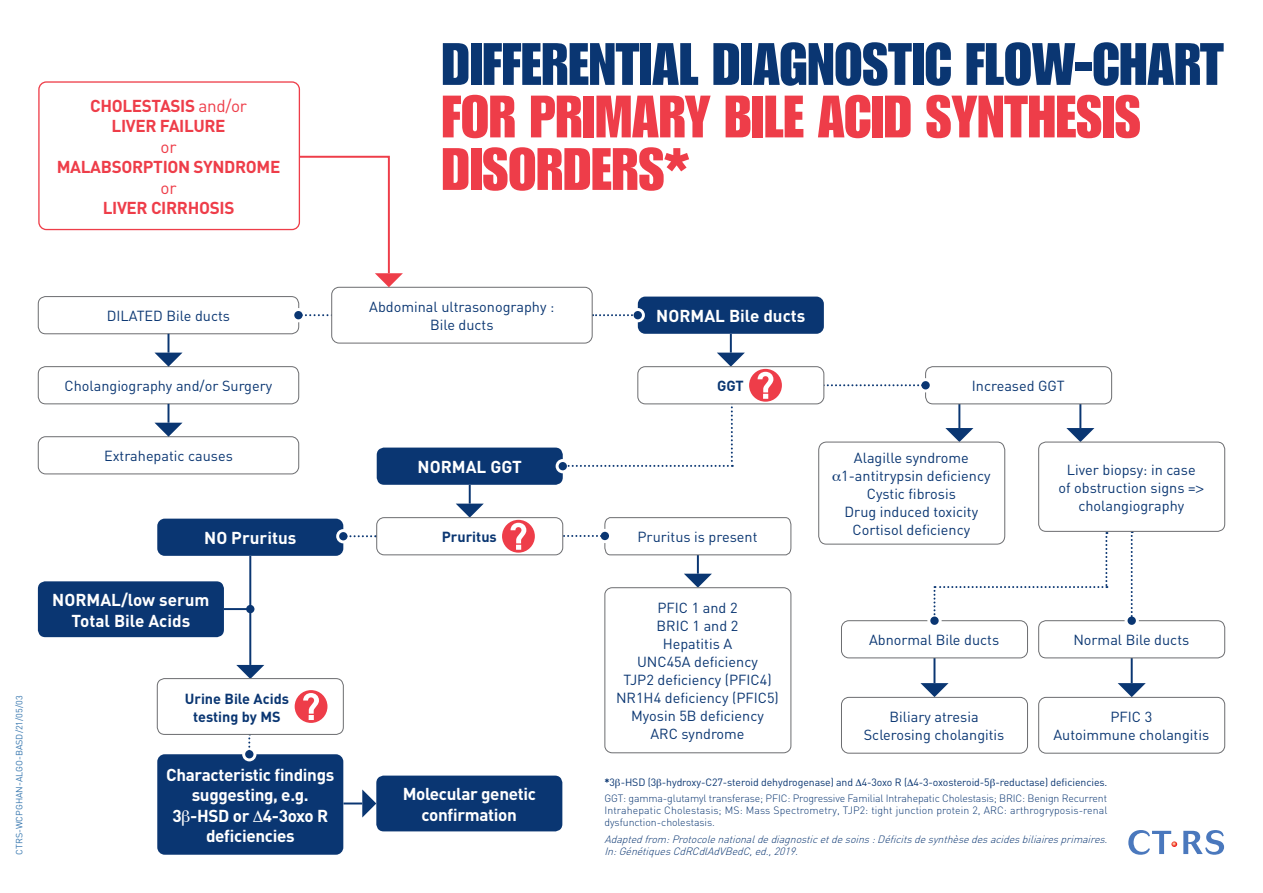
<style>
.page{position:relative;width:1263px;height:893px;background:#fff}
.page>*{position:absolute;margin:0;border:0;box-sizing:border-box;transform-origin:0 0}
.t1{font:58.5px/52.5px "Impact";letter-spacing:-.005em;color:#ee3d49}
.t2{font:700 17.1px/20.5px "DIN";letter-spacing:-.02em;color:#fff;text-align:center}
.t3{font:700 17.1px/20.4px "DIN";letter-spacing:-.02em;color:#ee3d49;text-align:center}
.t4{font:700 17.1px "DIN";color:#fff}
.t5{font:17.1px "DIN";color:#ee3d49}
.t6{font:14.4px/18px "DIN";color:#0a3672;text-align:center}
.t7{font:700 14.4px/18px "DIN";color:#0a3672;text-align:center}
.t8{font:300 10.5px/12px "DIN";letter-spacing:-.005em;color:#0a3672;text-align:justify}
.t9{font:italic 300 10.5px/12px "DIN";color:#0a3672}
.t10{font:10.5px "DIN";letter-spacing:-.01em;color:#0a3672}
.t11{font:9px "DIN";color:#3676ae}
.s1{font-weight:400}
.s2{color:#0a3672}
.s3{font-family:"Helvetica Neue"}
.s4{font-weight:700}
</style>
<div class="page">
<hr style="left:958px;top:404px;width:2px;height:24px;background:#0a3672">
<hr style="left:933px;top:658px;width:2px;height:25px;background:#0a3672">
<hr style="left:1131px;top:658px;width:2px;height:25px;background:#0a3672">
<hr style="left:1079px;top:404px;width:2px;height:24px;background:#0a3672">
<svg style="left:343px;top:789px;width:33px;height:28px"></svg>
<svg style="left:717px;top:334px;width:28px;height:32px"></svg>
<svg style="left:945px;top:428px;width:28px;height:14px"></svg>
<svg style="left:920px;top:683px;width:28px;height:14px"></svg>
<svg style="left:1118px;top:683px;width:28px;height:14px"></svg>
<svg style="left:1066px;top:428px;width:28px;height:14px"></svg>
<div style="left:925px;top:366px;width:187px;height:38px;border:1px solid #6c6d70;border-radius:7px"></div>
<svg style="left:243px;top:602px;width:14px;height:14px"></svg>
<div style="left:157px;top:519px;width:186px;height:37px;background:#0a3672;border-radius:7px"></div>
<div style="left:38px;top:581px;width:186px;height:56px;background:#0a3672;border-radius:7px"></div>
<div style="left:157px;top:754px;width:186px;height:101px;background:#0a3672;border-radius:7px"></div>
<div style="left:376px;top:776px;width:186px;height:55px;background:#0a3672;border-radius:7px"></div>
<div style="left:638px;top:297px;width:186px;height:37px;background:#0a3672;border-radius:7px"></div>
<div style="left:841px;top:620px;width:187px;height:38px;border:1px solid #6c6d70;border-radius:7px"></div>
<div style="left:841px;top:697px;width:187px;height:56px;border:1px solid #6c6d70;border-radius:7px"></div>
<div style="left:1038px;top:620px;width:187px;height:38px;border:1px solid #6c6d70;border-radius:7px"></div>
<div style="left:1038px;top:697px;width:187px;height:56px;border:1px solid #6c6d70;border-radius:7px"></div>
<div style="left:604px;top:587px;width:187px;height:166px;border:1px solid #6c6d70;border-radius:7px"></div>
<div style="left:38px;top:296px;width:261px;height:38px;border:1px solid #6c6d70;border-radius:7px"></div>
<div style="left:38px;top:366px;width:261px;height:38px;border:1px solid #6c6d70;border-radius:7px"></div>
<div style="left:38px;top:436px;width:261px;height:38px;border:1px solid #6c6d70;border-radius:7px"></div>
<div style="left:927px;top:614px;width:15px;height:14px;background:#fff;border-radius:50%"></div>
<div style="left:1124px;top:614px;width:15px;height:14px;background:#fff;border-radius:50%"></div>
<div style="left:291px;top:308px;width:15px;height:14px;background:#fff;border-radius:50%"></div>
<svg style="left:336px;top:529px;width:14px;height:14px"></svg>
<svg style="left:631px;top:308px;width:14px;height:14px"></svg>
<div style="left:918px;top:378px;width:15px;height:14px;background:#fff;border-radius:50%"></div>
<svg style="left:930px;top:616px;width:9px;height:9px"></svg>
<svg style="left:1127px;top:616px;width:9px;height:9px"></svg>
<div style="left:294px;top:311px;width:9px;height:8px;background:#0a3672;border-radius:50%"></div>
<div style="left:339px;top:532px;width:8px;height:8px;background:#0a3672;border-radius:50%"></div>
<div style="left:634px;top:311px;width:8px;height:8px;background:#0a3672;border-radius:50%"></div>
<div style="left:921px;top:381px;width:9px;height:8px;background:#0a3672;border-radius:50%"></div>
<svg style="left:1131px;top:532px;width:2px;height:90px"></svg>
<svg style="left:302px;top:314px;width:29px;height:2px"></svg>
<svg style="left:347px;top:535px;width:29px;height:2px"></svg>
<svg style="left:592px;top:314px;width:42px;height:2px"></svg>
<svg style="left:824px;top:384px;width:98px;height:2px"></svg>
<div style="left:377px;top:448px;width:186px;height:37px;background:#0a3672;border-radius:7px"></div>
<div style="left:376px;top:517px;width:187px;height:38px;border:1px solid #6c6d70;border-radius:7px"></div>
<svg style="left:242px;top:747px;width:14px;height:14px"></svg>
<div style="left:245px;top:750px;width:8px;height:8px;background:#0a3672;border-radius:50%"></div>
<svg style="left:248px;top:735px;width:2px;height:16px"></svg>
<div style="left:246px;top:605px;width:8px;height:8px;background:#0a3672;border-radius:50%"></div>
<hr style="left:224px;top:608px;width:26px;height:2px;background:#0a3672">
<svg style="left:556px;top:459px;width:14px;height:14px"></svg>
<div style="left:559px;top:462px;width:8px;height:8px;background:#0a3672;border-radius:50%"></div>
<div style="left:818px;top:442px;width:187px;height:102px;border:1px solid #6c6d70;border-radius:8px"></div>
<div style="left:1038px;top:442px;width:187px;height:90px;border:1px solid #6c6d70;border-radius:7px"></div>
<svg style="left:933px;top:532px;width:174px;height:90px"></svg>
<svg style="left:563px;top:401px;width:170px;height:66px"></svg>
<svg style="left:236px;top:665px;width:28px;height:13px"></svg>
<svg style="left:154px;top:334px;width:29px;height:33px"></svg>
<svg style="left:154px;top:404px;width:29px;height:33px"></svg>
<svg style="left:456px;top:485px;width:336px;height:103px"></svg>
<div style="left:331px;top:287px;width:261px;height:56px;border:1px solid #6c6d70;border-radius:7px"></div>
<hr style="left:249px;top:556px;width:2px;height:109px;background:#0a3672">
<div style="left:157px;top:678px;width:187px;height:57px;border:1px solid #6c6d70;border-radius:7px"></div>
<div style="left:295px;top:690px;width:32px;height:33px;background:#ee3d49;border-radius:50%"></div>
<svg style="left:303px;top:693px;width:16px;height:27px"></svg>
<div style="left:638px;top:367px;width:186px;height:37px;background:#fff;border-radius:7px"></div>
<div style="left:637px;top:366px;width:187px;height:38px;border:1px solid #6c6d70;border-radius:7px"></div>
<div style="left:749px;top:369px;width:33px;height:33px;background:#ee3d49;border-radius:50%"></div>
<svg style="left:757px;top:372px;width:16px;height:27px"></svg>
<div style="left:38px;top:81px;width:262px;height:149px;border:1px solid #ee3d49;border-radius:7px"></div>
<svg style="left:285px;top:155px;width:118px;height:132px"></svg>
<svg style="left:1128px;top:830px;width:49px;height:25px"></svg>
<svg style="left:1183px;top:830px;width:41px;height:25px"></svg>
<p class="t3" style="left:90px;top:95px;width:158px">CHOLESTASIS <span class="s1">and/or<br></span>LIVER FAILURE</p>
<p class="t5" style="left:161px;top:136px;width:17px">or</p>
<p class="t3" style="left:57px;top:156px;width:225px">MALABSORPTION SYNDROME</p>
<p class="t5" style="left:161px;top:177px;width:17px">or</p>
<p class="t3" style="left:103px;top:197px;width:133px">LIVER CIRRHOSIS</p>
<p class="t11" style="left:14px;top:855px;width:161px;rotate:-90deg">CTRS-WCPGHAN-ALGO-BASD/21/05/03</p>
<p class="t6" style="left:107px;top:307px;width:125px">DILATED Bile ducts</p>
<p class="t6" style="left:65px;top:377px;width:209px">Cholangiography and/or Surgery</p>
<p class="t6" style="left:104px;top:447px;width:130px">Extrahepatic causes</p>
<p class="t4" style="left:204px;top:527px;width:94px">NO Pruritus</p>
<p class="t4" style="left:52px;top:589px;width:159px">NORMAL/low serum</p>
<p class="t4" style="left:72px;top:609px;width:120px">Total Bile Acids</p>
<p class="t7" style="left:185px;top:689px;width:106px">Urine Bile Acids testing by MS</p>
<p class="t2" style="left:166px;top:764px;width:170px">Characteristic findings suggesting, e.g.</p>
<p class="t2" style="left:172px;top:805px;width:157px">3 -HSD or ∆4-3oxo R deficiencies</p>
<p class="t1" style="left:441px;top:37px;width:784px"><span class="s2">DIFFERENTIAL DIAGNOSTIC FLOW-CHART<br></span>FOR PRIMARY BILE ACID SYNTHESIS<br>DISORDERS*</p>
<p class="t6" style="left:369px;top:298px;width:187px">Abdominal ultrasonography :</p>
<p class="t6" style="left:430px;top:316px;width:65px">Bile ducts</p>
<p class="t4" style="left:418px;top:456px;width:106px">NORMAL GGT</p>
<p class="t7" style="left:442px;top:527px;width:57px">Pruritus</p>
<p class="t2" style="left:403px;top:783px;width:135px">Molecular genetic confirmation</p>
<p class="t4" style="left:656px;top:305px;width:151px">NORMAL Bile ducts</p>
<p class="t7" style="left:717px;top:376px;width:28px">GGT</p>
<p class="t6" style="left:637px;top:528px;width:121px">Pruritus is present</p>
<p class="t6" style="left:657px;top:599px;width:82px">PFIC 1 and 2</p>
<p class="t6" style="left:657px;top:617px;width:83px">BRIC 1 and 2</p>
<p class="t6" style="left:663px;top:635px;width:71px">Hepatitis A</p>
<p class="t6" style="left:637px;top:653px;width:122px">UNC45A deficiency</p>
<p class="t6" style="left:623px;top:671px;width:150px">TJP2 deficiency (PFIC4)</p>
<p class="t6" style="left:616px;top:689px;width:164px">NR1H4 deficiency (PFIC5)</p>
<p class="t6" style="left:631px;top:707px;width:134px">Myosin 5B deficiency</p>
<p class="t6" style="left:650px;top:725px;width:96px">ARC syndrome</p>
<p class="t6" style="left:972px;top:377px;width:94px">Increased GGT</p>
<p class="t6" style="left:854px;top:448px;width:116px">Alagille syndrome</p>
<p class="t6" style="left:841px;top:466px;width:151px">1-antitrypsin deficiency</p>
<p class="t6" style="left:867px;top:484px;width:90px">Cystic fibrosis</p>
<p class="t6" style="left:844px;top:502px;width:135px">Drug induced toxicity</p>
<p class="t6" style="left:852px;top:520px;width:119px">Cortisol deficiency</p>
<p class="t6" style="left:869px;top:631px;width:132px">Abnormal Bile ducts</p>
<p class="t6" style="left:890px;top:708px;width:90px">Biliary atresia</p>
<p class="t6" style="left:864px;top:726px;width:142px">Sclerosing cholangitis</p>
<p class="t6" style="left:1058px;top:460px;width:147px">Liver biopsy: in case<br>of obstruction signs =<span class="s3">&gt; </span>cholangiography</p>
<p class="t6" style="left:1073px;top:631px;width:117px">Normal Bile ducts</p>
<p class="t6" style="left:1053px;top:708px;width:157px">PFIC 3<br>Autoimmune cholangitis</p>
<p class="t10" style="left:604px;top:776px;width:504px"><span class="s4">*</span>3 -HSD (3 -hydroxy-C27-steroid dehydrogenase) and ∆4-3oxo R (∆4-3-oxosteroid-5 -reductase) deficiencies.</p>
<p class="t8" style="left:604px;top:793px;width:504px">GGT: gamma-glutamyl transferase; PFIC: Progressive Familial Intrahepatic Cholestasis; BRIC: Benign Recurrent Intrahepatic Cholestasis; MS: Mass Spectrometry, TJP2: tight junction protein 2, ARC: arthrogryposis-renal dysfunction-cholestasis.</p>
<p class="t9" style="left:604px;top:833px;width:508px">Adaptedfrom:Protocolenationaldediagnosticetdesoins:Déficitsdesynthèsedesacidesbiliairesprimaires.<br>In:GénétiquesCdRCdlAdVBedC,ed.,2019.</p>
</div>
